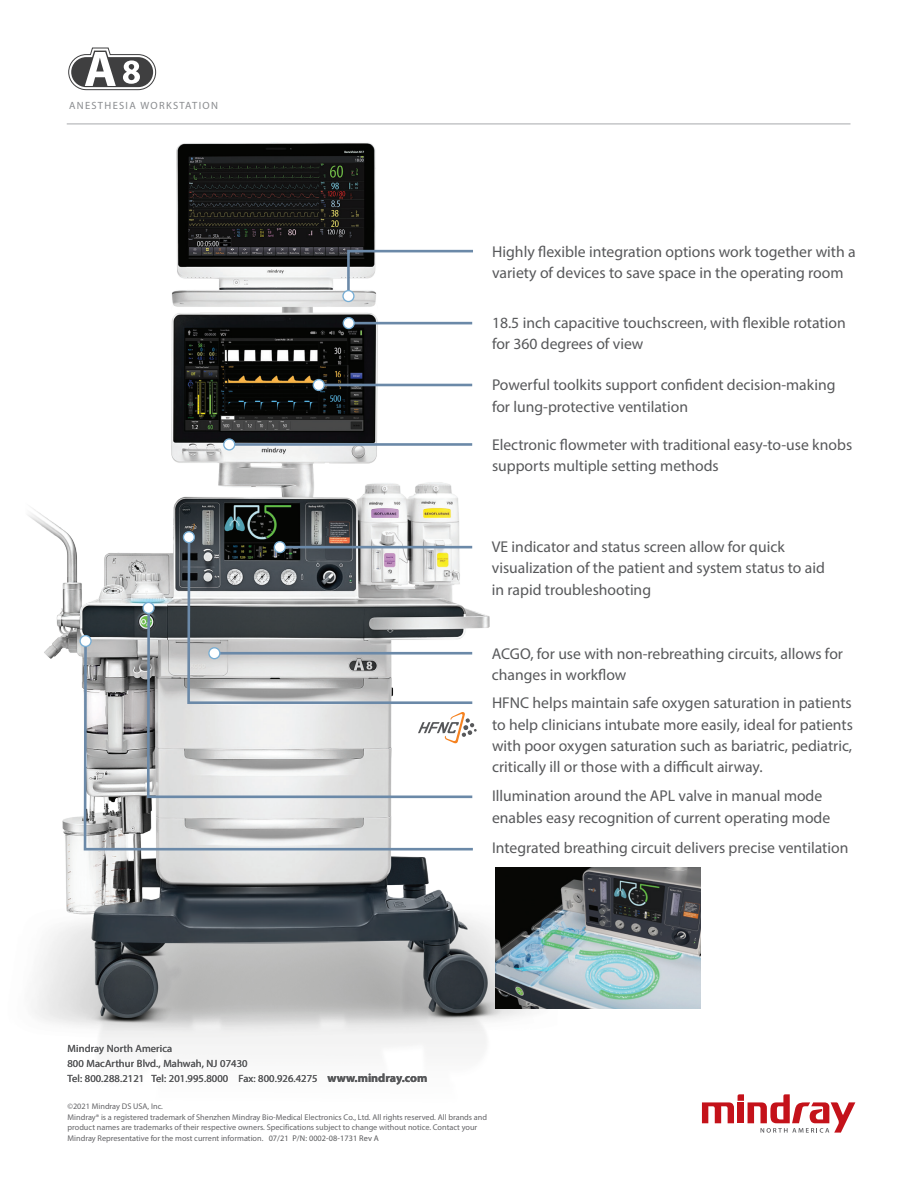
<style>
.page{position:relative;width:918px;height:1188px;background:#fff}
.page>*{position:absolute;margin:0;border:0;box-sizing:border-box;transform-origin:0 0}
.body_text{font:15.75px/21.3px "Myriad Pro";color:#57585a}
.body_text-2{font:15.6px/21.3px "Myriad Pro";color:#57585a}
.t1{font:10.5px "Myriad Pro";letter-spacing:.01em;color:#57585a}
.Heads{font:10.5px "Myriad Pro";letter-spacing:.125em;color:#8a8c8f}
.t2{font:8.25px/10.8px "Myriad Pro";color:#636366}
.s1{font-weight:700;font-size:12px}
.s2{color:#57585a}
</style>
<div class="page">
<img style="left:34px;top:123px;width:574px;height:900px">
<svg style="left:123px;top:597px;width:53px;height:7px"></svg>
<hr style="left:350px;top:322px;width:122px;height:2px;background:#6b89a8">
<div style="left:343px;top:318px;width:11px;height:11px;background:#fff;border-radius:50%"></div>
<div style="left:343px;top:317px;width:12px;height:12px;border:1px solid #76add4;border-radius:50%"></div>
<hr style="left:317px;top:384px;width:155px;height:2px;background:#6b89a8">
<div style="left:313px;top:380px;width:11px;height:10px;background:#fff;border-radius:50%"></div>
<div style="left:313px;top:379px;width:12px;height:12px;border:1px solid #76add4;border-radius:50%"></div>
<hr style="left:229px;top:443px;width:243px;height:3px;background:#6b89a8">
<svg style="left:224px;top:439px;width:11px;height:11px"></svg>
<div style="left:223px;top:438px;width:12px;height:13px;border:1px solid #76add4;border-radius:50%"></div>
<svg style="left:146px;top:607px;width:40px;height:33px"></svg>
<svg style="left:186px;top:536px;width:289px;height:104px;background:#828587"></svg>
<svg style="left:82px;top:640px;width:393px;height:212px"></svg>
<hr style="left:279px;top:546px;width:193px;height:2px;background:#6b89a8">
<hr style="left:215px;top:652px;width:257px;height:3px;background:#6b89a8">
<div style="left:80px;top:636px;width:11px;height:10px;background:#fff;border-radius:50%"></div>
<div style="left:79px;top:635px;width:13px;height:12px;border:1px solid #76add4;border-radius:50%"></div>
<svg style="left:143px;top:602px;width:11px;height:11px"></svg>
<div style="left:142px;top:602px;width:13px;height:12px;border:1px solid #76add4;border-radius:50%"></div>
<div style="left:183px;top:532px;width:11px;height:11px;background:#fff;border-radius:50%"></div>
<div style="left:183px;top:531px;width:12px;height:12px;border:1px solid #76add4;border-radius:50%"></div>
<div style="left:274px;top:542px;width:11px;height:11px;background:#fff;border-radius:50%"></div>
<div style="left:274px;top:541px;width:12px;height:12px;border:1px solid #76add4;border-radius:50%"></div>
<div style="left:209px;top:648px;width:11px;height:11px;background:#fff;border-radius:50%"></div>
<div style="left:208px;top:647px;width:12px;height:12px;border:1px solid #76add4;border-radius:50%"></div>
<img style="left:496px;top:867px;width:205px;height:142px">
<svg style="left:346px;top:249px;width:130px;height:53px"></svg>
<svg style="left:343px;top:291px;width:11px;height:11px"></svg>
<div style="left:342px;top:290px;width:13px;height:12px;border:1px solid #76add4;border-radius:50%"></div>
<svg style="left:418px;top:711px;width:59px;height:33px"></svg>
<div style="left:25px;top:451px;width:52px;height:126px;background:#fff"></div>
<hr style="left:67px;top:124px;width:783px;height:1px;background:#a8a9ad">
<svg style="left:702px;top:1094px;width:153px;height:39px"></svg>
<svg style="left:68px;top:48px;width:88px;height:42px"></svg>
<p class="Heads" style="left:69px;top:99px;width:150px">ANESTHESIA WORKSTATION</p>
<p class="body_text" style="left:492px;top:241px;width:365px">Highly flexible integration options work together with a variety of devices to save space in the operating room</p>
<p class="body_text-2" style="left:492px;top:312px;width:355px">18.5 inch capacitive touchscreen, with flexible rotation for 360 degrees of view</p>
<p class="body_text-2" style="left:492px;top:374px;width:345px">Powerful toolkits support confident decision-making for lung-protective ventilation</p>
<p class="body_text-2" style="left:492px;top:433px;width:362px">Electronic flowmeter with traditional easy-to-use knobs supports multiple setting methods</p>
<p class="body_text-2" style="left:492px;top:536px;width:335px">VE indicator and status screen allow for quick visualization of the patient and system status to aid in rapid troubleshooting</p>
<p class="body_text-2" style="left:492px;top:643px;width:353px">ACGO, for use with non-rebreathing circuits, allows for changes in workflow</p>
<p class="body_text-2" style="left:492px;top:692px;width:362px;text-align:justify">HFNC helps maintain safe oxygen saturation in patients to help clinicians intubate more easily, ideal for patients with poor oxygen saturation such as bariatric, pediatric, critically ill or those with a difficult airway.</p>
<p class="body_text-2" style="left:492px;top:785px;width:340px">Illumination around the APL valve in manual mode enables easy recognition of current operating mode</p>
<p class="body_text-2" style="left:492px;top:837px;width:358px">Integrated breathing circuit delivers precise ventilation</p>
<p class="t1" style="left:68px;top:1042px;width:106px">Mindray North America</p>
<p class="t1" style="left:68px;top:1057px;width:182px">800 MacArthur Blvd., Mahwah, NJ 07430</p>
<p class="t1" style="left:68px;top:1072px;width:361px">Tel: 800.288.2121 Tel: 201.995.8000 Fax: 800.926.4275 <span class="s1">www.mindray.com</span></p>
<p class="t2" style="left:68px;top:1100px;width:421px">©2021 Mindray DS USA, Inc.<br>Mindray® is a registered trademark of Shenzhen Mindray Bio-Medical Electronics Co., Ltd. All rights reserved. All brands and product names are trademarks of their respective owners. Specifications subject to change without notice. Contact your Mindray Representative for the most current information. <span class="s2">07/21 P/N: 0002-08-1731 Rev A</span></p>
</div>
